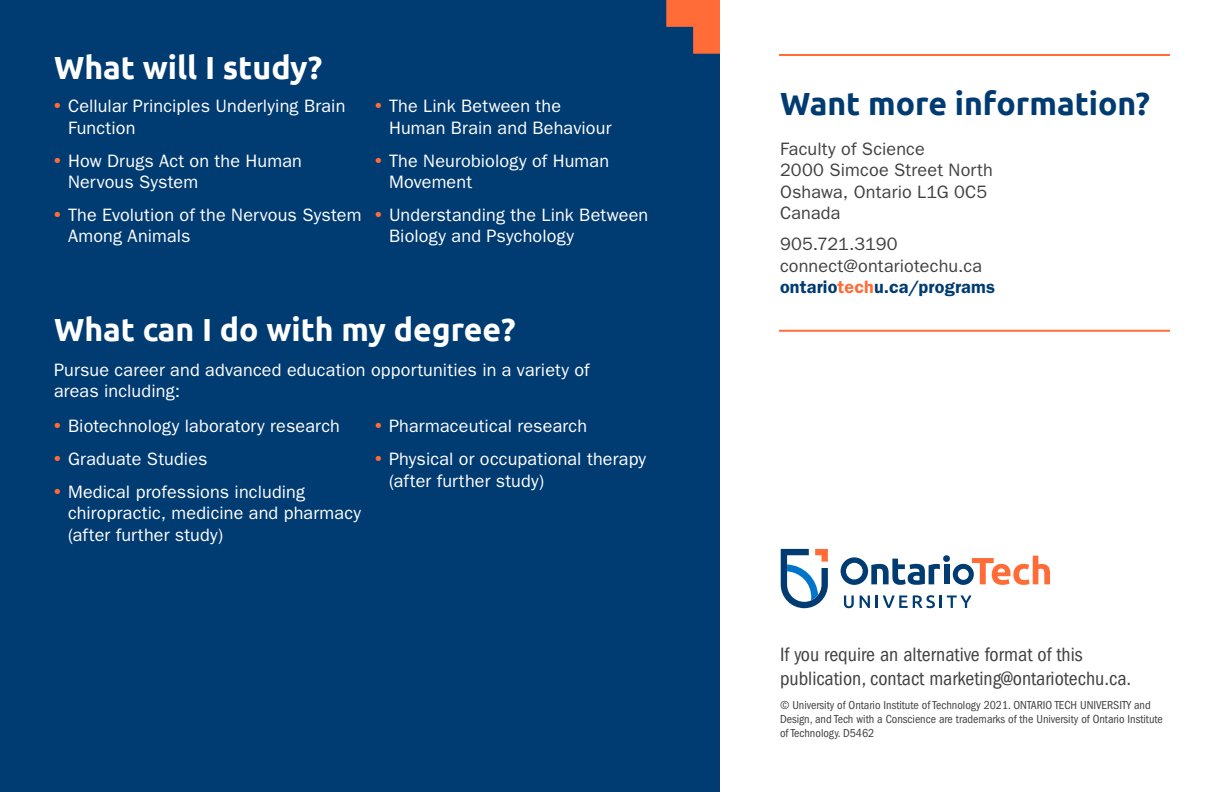
<style>
.page{position:relative;width:1224px;height:792px;background:#fff}
.page>*{position:absolute;margin:0;border:0;box-sizing:border-box;transform-origin:0 0}
.Body_Copy{font:700 32px "Ubuntu";color:#fff}
.t1{font:700 32px "Ubuntu";color:#003b71}
.Headline{font:700 32px "Ubuntu";color:#fff}
.t2{font:condensed 20px/24px "ITC Franklin Gothic Std";color:#414042}
.Body_Copy-2{font:18px/21.6px "ITC Franklin Gothic Std";letter-spacing:.01em;color:#fff}
.t3{font:18px/21.6px "ITC Franklin Gothic Std";letter-spacing:.01em;color:#414042}
.t4{font:condensed 12px/14.4px "ITC Franklin Gothic Std";color:#414042}
.s1{font-family:"Ubuntu";font-weight:700;font-size:18.2px;color:#ff6c37}
.s2{font-weight:600;color:#003b71}
.s3{font-weight:600;color:#ff6c37}
</style>
<div class="page">
<div style="left:0;top:0;width:720px;height:792px;background:#003b71"></div>
<hr style="left:779px;top:54px;width:391px;height:2px;background:#ff6c37">
<svg style="left:666px;top:0;width:54px;height:54px"></svg>
<hr style="left:779px;top:330px;width:391px;height:2px;background:#ff6c37">
<svg style="left:781px;top:549px;width:47px;height:59px"></svg>
<svg style="left:844px;top:595px;width:10px;height:13px"></svg>
<svg style="left:860px;top:595px;width:10px;height:13px"></svg>
<svg style="left:876px;top:595px;width:96px;height:13px"></svg>
<svg style="left:841px;top:555px;width:209px;height:30px"></svg>
<p class="Headline" style="left:54px;top:48px;width:270px">What will I study?</p>
<p class="Body_Copy-2" style="left:68px;top:96px;width:279px;text-indent:-14px"><span class="s1">•</span> Cellular Principles Underlying Brain<br>Function</p>
<p class="Body_Copy-2" style="left:68px;top:150px;width:236px;text-indent:-14px"><span class="s1">•</span> How Drugs Act on the Human<br>Nervous System</p>
<p class="Body_Copy-2" style="left:68px;top:204px;width:295px;text-indent:-14px"><span class="s1">•</span> The Evolution of the Nervous System<br>Among Animals</p>
<p class="Body_Copy-2" style="left:389px;top:96px;width:224px;text-indent:-14px"><span class="s1">•</span> The Link Between the<br>Human Brain and Behaviour</p>
<p class="Body_Copy-2" style="left:389px;top:150px;width:222px;text-indent:-14px"><span class="s1">•</span> The Neurobiology of Human<br>Movement</p>
<p class="Body_Copy-2" style="left:389px;top:204px;width:261px;text-indent:-14px"><span class="s1">•</span> Understanding the Link Between<br>Biology and Psychology</p>
<p class="Body_Copy" style="left:54px;top:310px;width:463px">What can I do with my degree?</p>
<p class="Body_Copy-2" style="left:54px;top:359px;width:537px">Pursue career and advanced education opportunities in a variety of areas including:</p>
<p class="Body_Copy-2" style="left:54px;top:416px;width:287px"><span class="s1">•</span> Biotechnology laboratory research</p>
<p class="Body_Copy-2" style="left:54px;top:448px;width:155px"><span class="s1">•</span> Graduate Studies</p>
<p class="Body_Copy-2" style="left:68px;top:481px;width:294px;text-indent:-14px"><span class="s1">•</span> Medical professions including chiropractic, medicine and pharmacy (after further study)</p>
<p class="Body_Copy-2" style="left:375px;top:416px;width:214px"><span class="s1">•</span> Pharmaceutical research</p>
<p class="Body_Copy-2" style="left:389px;top:448px;width:259px;text-indent:-14px"><span class="s1">•</span> Physical or occupational therapy (after further study)</p>
<p class="t1" style="left:780px;top:84px;width:372px">Want more information?</p>
<p class="t3" style="left:780px;top:138px;width:215px">Faculty of Science<br>2000 Simcoe Street North<br>Oshawa, Ontario L1G 0C5<br>Canada</p>
<p class="t3" style="left:780px;top:233px;width:217px">905.721.3190 connect@ontariotechu.ca <span class="s2">ontario</span><span class="s3">tech</span><span class="s2">u.ca/programs</span></p>
<p class="t2" style="left:780px;top:643px;width:353px">If you require an alternative format of this publication, contact marketing@ontariotechu.ca.</p>
<p class="t4" style="left:780px;top:698px;width:384px">© University of Ontario Institute of Technology 2021. ONTARIO TECH UNIVERSITY and<br>Design, and Tech with a Conscience are trademarks of the University of Ontario Institute of Technology. D5462</p>
</div>
